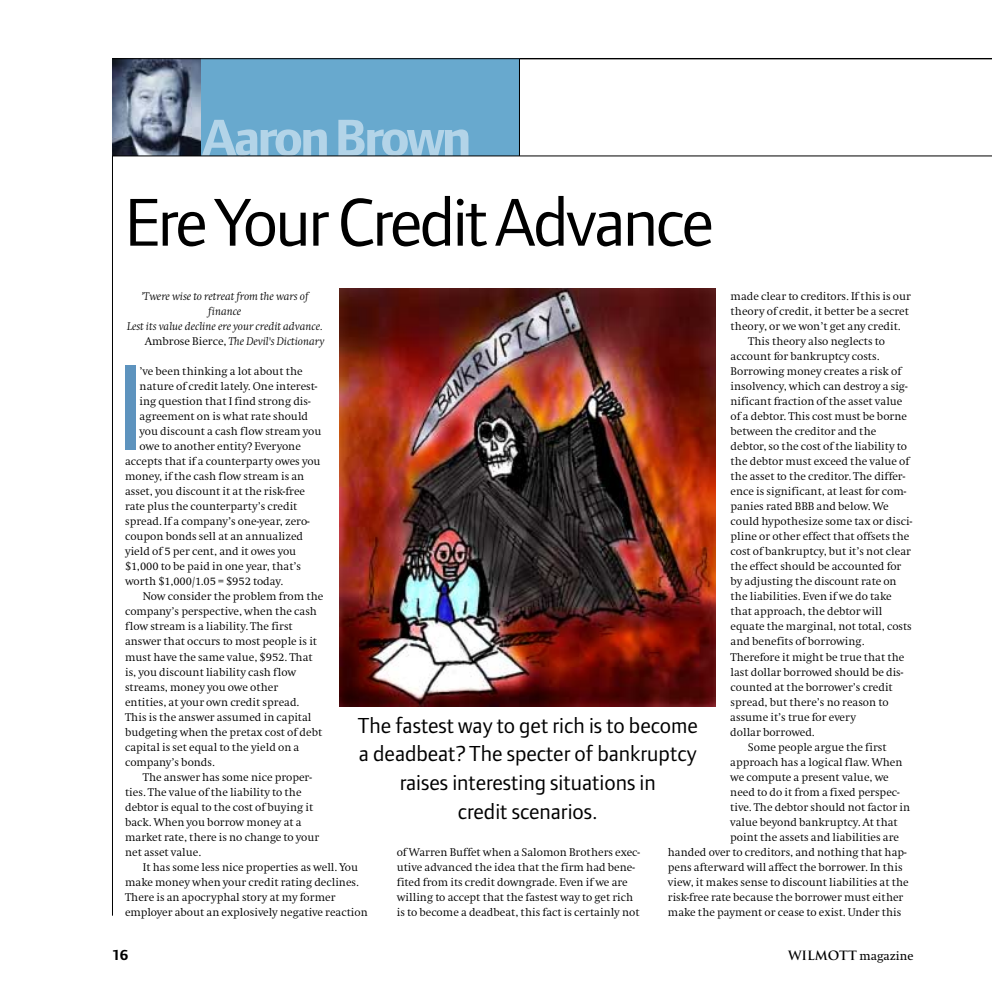
<style>
.page{position:relative;width:992px;height:992px;background:#fff}
.page>*{position:absolute;margin:0;border:0;box-sizing:border-box;transform-origin:0 0}
.t1{font:127.12px "Foundry Form Sans";color:#5d93be}
.t2{font:70px "Foundry Form Sans";letter-spacing:-.035em;color:#000}
.t3{font:700 53.88px "Foundry Form Sans";letter-spacing:-.06em;color:#b3d4e8}
.t4{font:22.5px/28.8px "Foundry Form Sans";color:#000;text-align:center}
.t5{font:700 15px "Foundry Form Sans";color:#000}
.t6{font:12.5px "Swift EF";color:#000}
.t7{font:300 11.5px/15px "Swift EF";color:#000}
.t8{font:italic 300 11.5px "Swift EF";color:#000}
.s1{font-style:normal}
.s2{font-family:"Trajan";font-weight:700}
</style>
<div class="page">
<hr style="left:112px;top:59px;width:1px;height:856px;background:#000">
<img style="left:113px;top:59px;width:88px;height:97px">
<div style="left:201px;top:59px;width:318px;height:97px;background:#68a9ce"></div>
<hr style="left:112px;top:58px;width:879px;height:1px;background:#000">
<hr style="left:519px;top:59px;width:1px;height:97px;background:#000">
<hr style="left:112px;top:156px;width:879px;height:1px;background:#000">
<img style="left:339px;top:289px;width:376px;height:417px">
<h3 class="t3" style="left:202px;top:117px;width:271px">Aaron Brown</h3>
<h2 class="t2" style="left:124px;top:196px;width:590px">Ere Your Credit Advance</h2>
<p class="t8" style="left:141px;top:292px;width:168px">’Twere wise to retreat from the wars of</p>
<p class="t8" style="left:208px;top:307px;width:35px">finance</p>
<p class="t8" style="left:127px;top:322px;width:197px">Lest its value decline ere your credit advance.</p>
<p class="t8" style="left:145px;top:337px;width:181px"><span class="s1">Ambrose Bierce,</span> The Devil's Dictionary</p>
<h1 class="t1" style="left:114px;top:361px;width:33px">I</h1>
<p class="t7" style="left:139px;top:365px;width:165px">’ve been thinking a lot about the</p>
<p class="t7" style="left:730px;top:290px;width:182px">made clear to creditors. If this is our</p>
<p class="t7" style="left:730px;top:305px;width:180px">theory of credit, it better be a secret</p>
<p class="t7" style="left:730px;top:320px;width:171px">theory, or we won’t get any credit.</p>
<p class="t7" style="left:748px;top:335px;width:138px">This theory also neglects to</p>
<p class="t7" style="left:730px;top:350px;width:150px">account for bankruptcy costs.</p>
<p class="t7" style="left:730px;top:365px;width:172px">Borrowing money creates a risk of</p>
<p class="t7" style="left:730px;top:380px;width:178px">insolvency, which can destroy a sig-</p>
<p class="t7" style="left:730px;top:395px;width:173px">nificant fraction of the asset value</p>
<p class="t7" style="left:730px;top:410px;width:178px">of a debtor. This cost must be borne</p>
<p class="t7" style="left:730px;top:425px;width:147px">between the creditor and the</p>
<p class="t7" style="left:730px;top:440px;width:178px">debtor, so the cost of the liability to</p>
<p class="t7" style="left:730px;top:455px;width:180px">the debtor must exceed the value of</p>
<p class="t7" style="left:730px;top:470px;width:176px">the asset to the creditor. The differ-</p>
<p class="t7" style="left:730px;top:485px;width:177px">ence is significant, at least for com-</p>
<p class="t7" style="left:730px;top:500px;width:159px">panies rated BBB and below. We</p>
<p class="t7" style="left:730px;top:515px;width:183px">could hypothesize some tax or disci-</p>
<p class="t7" style="left:730px;top:530px;width:180px">pline or other effect that offsets the</p>
<p class="t7" style="left:730px;top:545px;width:182px">cost of bankruptcy, but it’s not clear</p>
<p class="t7" style="left:730px;top:560px;width:172px">the effect should be accounted for</p>
<p class="t7" style="left:730px;top:575px;width:168px">by adjusting the discount rate on</p>
<p class="t7" style="left:730px;top:590px;width:163px">the liabilities. Even if we do take</p>
<p class="t7" style="left:730px;top:605px;width:153px">that approach, the debtor will</p>
<p class="t7" style="left:730px;top:620px;width:183px">equate the marginal, not total, costs</p>
<p class="t7" style="left:730px;top:635px;width:135px">and benefits of borrowing.</p>
<p class="t7" style="left:730px;top:650px;width:175px">Therefore it might be true that the</p>
<p class="t7" style="left:730px;top:665px;width:174px">last dollar borrowed should be dis-</p>
<p class="t7" style="left:730px;top:680px;width:164px">counted at the borrower’s credit</p>
<p class="t7" style="left:730px;top:695px;width:159px">spread, but there’s no reason to</p>
<p class="t7" style="left:730px;top:710px;width:127px">assume it’s true for every</p>
<p class="t7" style="left:730px;top:725px;width:86px">dollar borrowed.</p>
<p class="t7" style="left:747px;top:740px;width:140px">Some people argue the first</p>
<p class="t7" style="left:730px;top:755px;width:174px">approach has a logical flaw. When</p>
<p class="t7" style="left:730px;top:770px;width:160px">we compute a present value, we</p>
<p class="t7" style="left:730px;top:785px;width:171px">need to do it from a fixed perspec-</p>
<p class="t7" style="left:730px;top:800px;width:181px">tive. The debtor should not factor in</p>
<p class="t7" style="left:730px;top:815px;width:169px">value beyond bankruptcy. At that</p>
<p class="t7" style="left:730px;top:830px;width:170px">point the assets and liabilities are</p>
<p class="t7" style="left:667px;top:845px;width:240px">handed over to creditors, and nothing that hap-</p>
<p class="t7" style="left:667px;top:860px;width:236px">pens afterward will affect the borrower. In this</p>
<p class="t7" style="left:667px;top:875px;width:242px">view, it makes sense to discount liabilities at the</p>
<p class="t7" style="left:667px;top:890px;width:237px">risk-free rate because the borrower must either</p>
<p class="t7" style="left:667px;top:905px;width:235px">make the payment or cease to exist. Under this</p>
<p class="t7" style="left:139px;top:380px;width:179px">nature of credit lately. One interest-</p>
<p class="t7" style="left:139px;top:395px;width:172px">ing question that I find strong dis-</p>
<p class="t7" style="left:139px;top:410px;width:170px">agreement on is what rate should</p>
<p class="t7" style="left:139px;top:425px;width:183px">you discount a cash flow stream you</p>
<p class="t7" style="left:139px;top:440px;width:163px">owe to another entity? Everyone</p>
<p class="t7" style="left:125px;top:455px;width:197px">accepts that if a counterparty owes you</p>
<p class="t7" style="left:125px;top:470px;width:181px">money, if the cash flow stream is an</p>
<p class="t7" style="left:125px;top:485px;width:181px">asset, you discount it at the risk-free</p>
<p class="t7" style="left:125px;top:500px;width:174px">rate plus the counterparty’s credit</p>
<p class="t7" style="left:125px;top:515px;width:186px">spread. If a company’s one-year, zero-</p>
<p class="t7" style="left:125px;top:530px;width:180px">coupon bonds sell at an annualized</p>
<p class="t7" style="left:125px;top:545px;width:173px">yield of 5 per cent, and it owes you</p>
<p class="t7" style="left:125px;top:560px;width:177px">$1,000 to be paid in one year, that’s</p>
<p class="t7" style="left:125px;top:575px;width:159px">worth $1,000/1.05 = $952 today.</p>
<p class="t7" style="left:143px;top:590px;width:182px">Now consider the problem from the</p>
<p class="t7" style="left:125px;top:605px;width:193px">company’s perspective, when the cash</p>
<p class="t7" style="left:125px;top:620px;width:169px">flow stream is a liability. The first</p>
<p class="t7" style="left:125px;top:635px;width:193px">answer that occurs to most people is it</p>
<p class="t7" style="left:125px;top:650px;width:189px">must have the same value, $952. That</p>
<p class="t7" style="left:125px;top:665px;width:173px">is, you discount liability cash flow</p>
<p class="t7" style="left:125px;top:680px;width:155px">streams, money you owe other</p>
<p class="t7" style="left:125px;top:695px;width:176px">entities, at your own credit spread.</p>
<p class="t7" style="left:125px;top:710px;width:188px">This is the answer assumed in capital</p>
<p class="t7" style="left:125px;top:725px;width:199px">budgeting when the pretax cost of debt</p>
<p class="t7" style="left:125px;top:740px;width:176px">capital is set equal to the yield on a</p>
<p class="t7" style="left:125px;top:755px;width:91px">company’s bonds.</p>
<p class="t7" style="left:143px;top:770px;width:170px">The answer has some nice proper-</p>
<p class="t7" style="left:125px;top:785px;width:178px">ties. The value of the liability to the</p>
<p class="t7" style="left:125px;top:800px;width:190px">debtor is equal to the cost of buying it</p>
<p class="t7" style="left:125px;top:815px;width:178px">back. When you borrow money at a</p>
<p class="t7" style="left:125px;top:830px;width:196px">market rate, there is no change to your</p>
<p class="t7" style="left:125px;top:845px;width:78px">net asset value.</p>
<p class="t7" style="left:143px;top:860px;width:217px">It has some less nice properties as well. You</p>
<p class="t7" style="left:125px;top:875px;width:235px">make money when your credit rating declines.</p>
<p class="t7" style="left:125px;top:890px;width:212px">There is an apocryphal story at my former</p>
<p class="t7" style="left:125px;top:905px;width:244px">employer about an explosively negative reaction</p>
<h3 class="t4" style="left:358px;top:712px;width:341px">The fastest way to get rich is to become a deadbeat? The specter of bankruptcy raises interesting situations in<br>credit scenarios.</h3>
<p class="t7" style="left:396px;top:845px;width:245px">of Warren Buffet when a Salomon Brothers exec&shy;utive advanced the idea that the firm had bene&shy;fited from its credit downgrade. Even if we are willing to accept that the fastest way to get rich is to become a deadbeat, this fact is certainly not</p>
<h3 class="t5" style="left:112px;top:948px;width:17px">16</h3>
<p class="t6" style="left:787px;top:950px;width:127px"><span class="s2">Wilmott</span> magazine</p>
</div>
